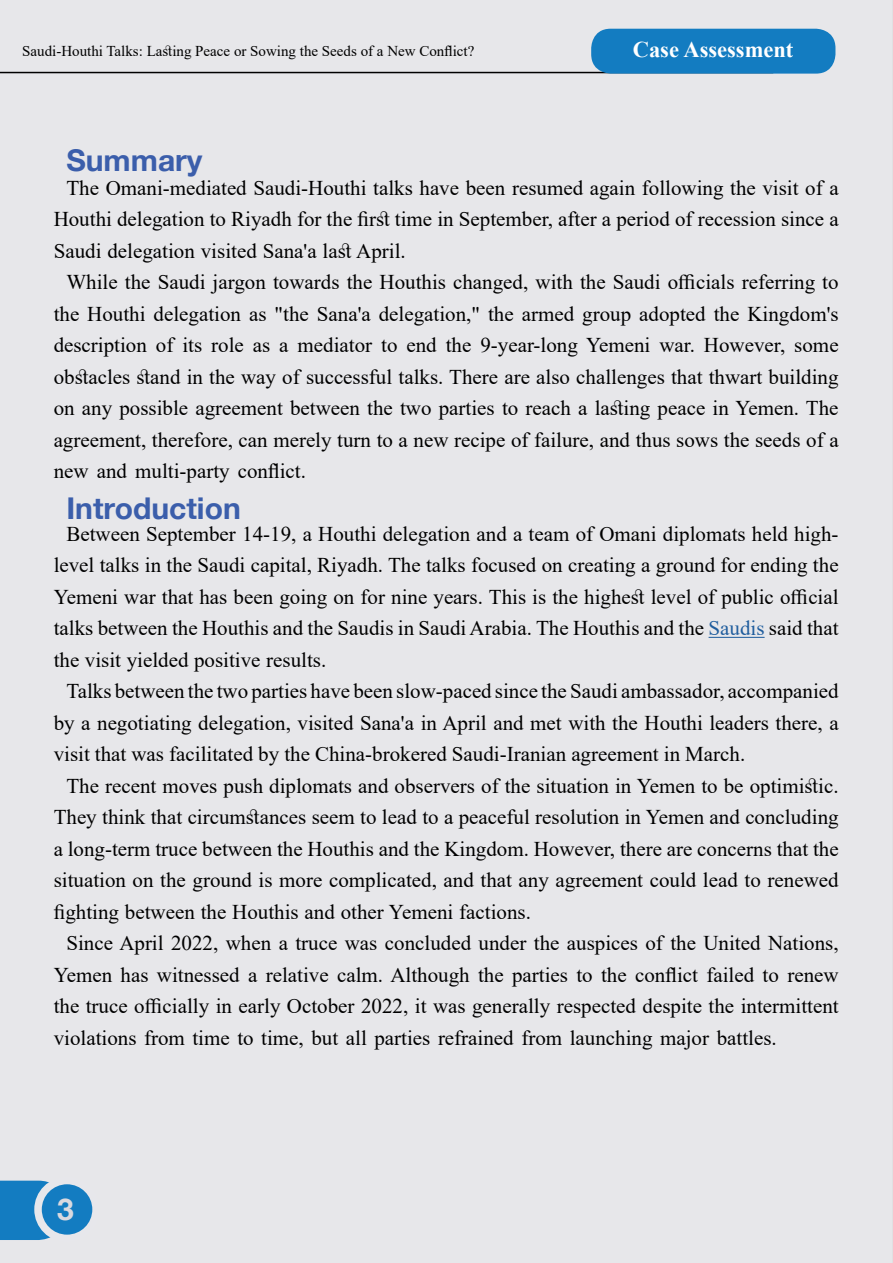
<style>
.page{position:relative;width:893px;height:1263px;background:#e7e7ea}
.page>*{position:absolute;margin:0;border:0;box-sizing:border-box;transform-origin:0 0}
.t1{font:700 30px "Helvetica Neue LT";color:#3b5eab}
.t2{font:700 30px "Helvetica Neue LT";color:#dad9df}
.t3{font:700 22.5px "Times New Roman";color:#fff}
.t4{font:21px/31.5px "Times New Roman";color:#000;text-align:justify}
.t5{font:15px "Times New Roman";color:#000}
.s1{color:#215e9e}
</style>
<div class="page">
<div style="left:0;top:1181px;width:54px;height:59px;background:#137cc1"></div>
<div style="left:38px;top:1180px;width:58px;height:58px;background:#137cc1;border-radius:50%"></div>
<div style="left:34px;top:1177px;width:66px;height:65px;border:8px solid #e7e7eb;border-radius:50%"></div>
<hr style="left:709px;top:637px;width:56px;height:1px;background:#215e9e">
<hr style="left:0;top:72px;width:773px;height:1px;background:#000">
<div style="left:591px;top:29px;width:244px;height:45px;background:#137cc1;border-radius:20px"></div>
<p class="t5" style="left:22px;top:41px;width:454px">Saudi-Houthi Talks: Lasting Peace or Sowing the Seeds of a New Conflict?</p>
<h1 class="t1" style="left:66px;top:143px;width:138px">Summary</h1>
<p class="t3" style="left:633px;top:33px;width:162px">Case Assessment</p>
<p class="t4" style="left:54px;top:171px;width:786px;text-indent:13px">The Omani-mediated Saudi-Houthi talks have been resumed again following the visit of a Houthi delegation to Riyadh for the first time in September, after a period of recession since a Saudi delegation visited Sana a' last April.</p>
<p class="t4" style="left:54px;top:266px;width:786px;text-indent:13px">While the Saudi jargon towards the Houthis changed, with the Saudi officials referring to the Houthi delegation as "the Sana a' delegation," the armed group adopted the Kingdom s' description of its role as a mediator to end the 9-year-long Yemeni war. However, some obstacles stand in the way of successful talks. There are also challenges that thwart building on any possible agreement between the two parties to reach a lasting peace in Yemen. The agreement, therefore, can merely turn to a new recipe of failure, and thus sows the seeds of a new and multi-party conflict.</p>
<h1 class="t1" style="left:66px;top:491px;width:176px">Introduction</h1>
<p class="t4" style="left:66px;top:517px;width:774px">Between September 14-19, a Houthi delegation and a team of Omani diplomats held high-</p>
<p class="t4" style="left:54px;top:549px;width:786px">level talks in the Saudi capital, Riyadh. The talks focused on creating a ground for ending the</p>
<p class="t4" style="left:54px;top:580px;width:786px">Yemeni war that has been going on for nine years. This is the highest level of public official talks between the Houthis and the Saudis in SaudiArabia. The Houthis and the <span class="s1">Saudis</span> said that the visit yielded positive results.</p>
<p class="t4" style="left:54px;top:675px;width:786px;text-indent:13px">Talksbetweenthetwopartieshavebeenslow-pacedsincetheSaudiambassador,accompanied by a negotiating delegation, visited Sana i na' April and met with the Houthi leaders there a, visit that was facilitated by the China-brokered Saudi-Iranian agreement in March.</p>
<p class="t4" style="left:54px;top:769px;width:786px;text-indent:13px">The recent moves push diplomats and observers of the situation in Yemen to be optimistic.<br>They think that circumstances seem to lead to a peaceful resolution in Yemen and concluding a long-term truce between the Houthis and the Kingdom. However, there are concerns that the situation on the ground is more complicated, and that any agreement could lead to renewed fighting between the Houthis and other Yemeni factions.</p>
<p class="t4" style="left:54px;top:927px;width:786px;text-indent:13px">Since April 2022, when a truce was concluded under the auspices of the United Nations, Yemen has witnessed a relative calm. Although the parties to the conflict failed to renew the truce officially in early October 2022, it was generally respected despite the intermittent violations from time to time, but all parties refrained from launching major battles.</p>
<h1 class="t2" style="left:57px;top:1191px;width:18px">3</h1>
</div>
